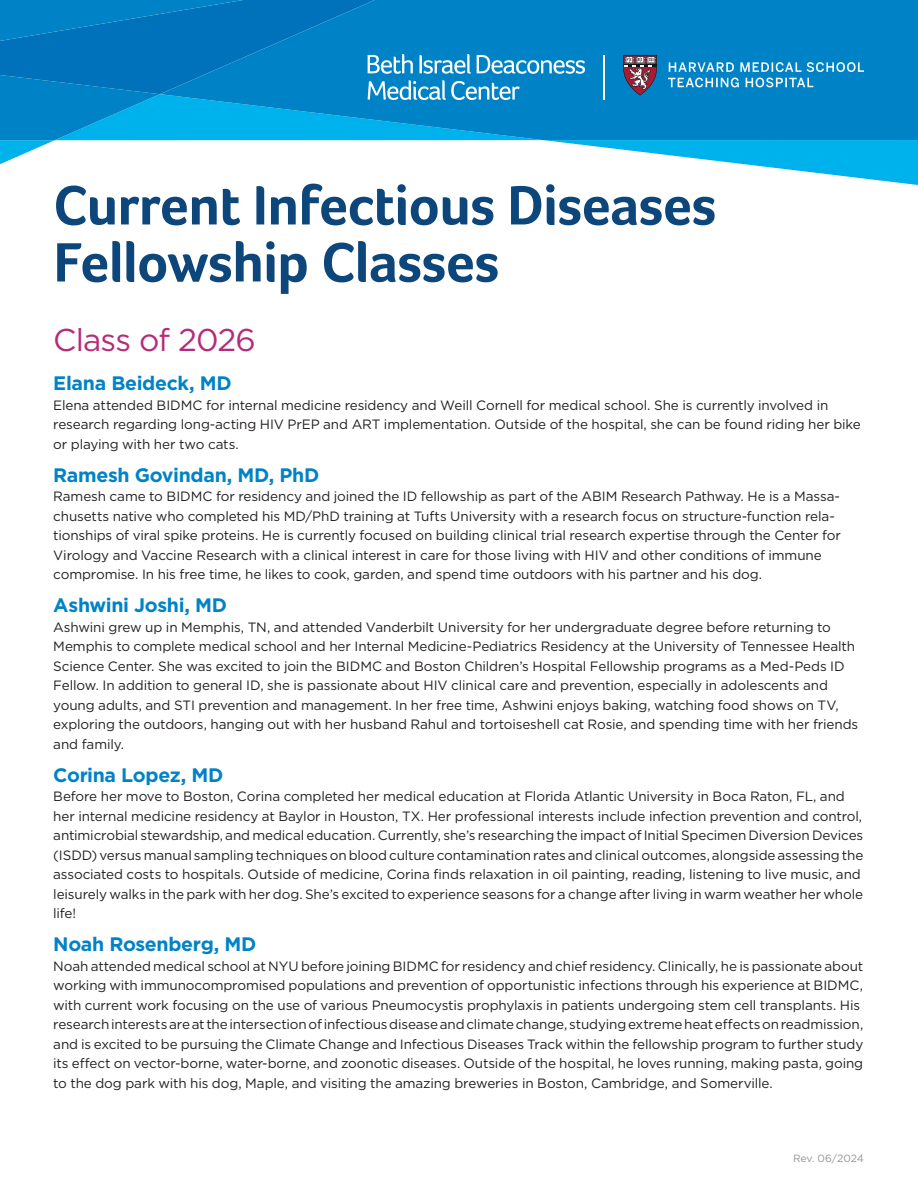
<style>
.page{position:relative;width:918px;height:1188px;background:#fff}
.page>*{position:absolute;margin:0;border:0;box-sizing:border-box;transform-origin:0 0}
.t1{font:700 57px/57px "Foco";letter-spacing:-.015em;color:#0d467b}
.year{font:31.5px "Gotham";letter-spacing:-.03em;color:#b62b78}
.name{font:700 19.5px "Gotham";letter-spacing:-.015em;color:#0083c6}
.bio{font:13.5px/19.5px "Gotham";letter-spacing:-.01em;color:#231f20}
.t2{font:10.5px "Gotham";letter-spacing:-.005em;color:#939598}
</style>
<div class="page">
<svg style="left:0;top:0;width:918px;height:185px"></svg>
<h1 class="t1" style="left:53px;top:176px;width:665px">Current Infectious Diseases<br>Fellowship Classes</h1>
<p class="year" style="left:53px;top:319px;width:204px">Class of 2026</p>
<p class="name" style="left:53px;top:371px;width:180px">Elana Beideck, MD</p>
<p class="bio" style="left:53px;top:395px;width:809px">Elena attended BIDMC for internal medicine residency and Weill Cornell for medical school. She is currently involved in research regarding long-acting HIV PrEP and ART implementation. Outside of the hospital, she can be found riding her bike or playing with her two cats.</p>
<p class="name" style="left:53px;top:462px;width:268px">Ramesh Govindan, MD, PhD</p>
<p class="bio" style="left:53px;top:487px;width:789px">Ramesh came to BIDMC for residency and joined the ID fellowship as part of the ABIM Research Pathway. He is a Massa&shy;chusetts native who completed his MD/PhD training at Tufts University with a research focus on structure-function rela&shy;tionships of viral spike proteins. He is currently focused on building clinical trial research expertise through the Center for Virology and Vaccine Research with a clinical interest in care for those living with HIV and other conditions of immune compromise. In his free time, he likes to cook, garden, and spend time outdoors with his partner and his dog.</p>
<p class="name" style="left:53px;top:593px;width:175px">Ashwini Joshi, MD</p>
<p class="bio" style="left:53px;top:617px;width:807px">Ashwini grew up in Memphis, TN, and attended Vanderbilt University for her undergraduate degree before returning to Memphis to complete medical school and her Internal Medicine-Pediatrics Residency at the University of Tennessee Health Science Center. She was excited to join the BIDMC and Boston Children’s Hospital Fellowship programs as a Med-Peds ID Fellow. In addition to general ID, she is passionate about HIV clinical care and prevention, especially in adolescents and young adults, and STI prevention and management. In her free time, Ashwini enjoys baking, watching food shows on TV, exploring the outdoors, hanging out with her husband Rahul and tortoiseshell cat Rosie, and spending time with her friends and family.</p>
<p class="name" style="left:53px;top:762px;width:172px">Corina Lopez, MD</p>
<p class="bio" style="left:53px;top:787px;width:812px">Before her move to Boston, Corina completed her medical education at Florida Atlantic University in Boca Raton, FL, and her internal medicine residency at Baylor in Houston, TX. Her professional interests include infection prevention and control, antimicrobial stewardship, and medical education. Currently, she’s researching the impact of Initial Specimen Diversion Devices (ISDD) versus manual sampling techniques on blood culture contamination rates and clinical outcomes, alongside assessing the associated costs to hospitals. Outside of medicine, Corina finds relaxation in oil painting, reading, listening to live music, and leisurely walks in the park with her dog. She’s excited to experience seasons for a change after living in warm weather her whole life!</p>
<p class="name" style="left:53px;top:932px;width:205px">Noah Rosenberg, MD</p>
<p class="bio" style="left:53px;top:956px;width:812px">Noah attended medical school at NYU before joining BIDMC for residency and chief residency. Clinically, he is passionate about working with immunocompromised populations and prevention of opportunistic infections through his experience at BIDMC, with current work focusing on the use of various Pneumocystis prophylaxis in patients undergoing stem cell transplants. His research interests are at the intersection of infectious disease and climate change, studying extreme heat effects on readmission, and is excited to be pursuing the Climate Change and Infectious Diseases Track within the fellowship program to further study its effect on vector-borne, water-borne, and zoonotic diseases. Outside of the hospital, he loves running, making pasta, going to the dog park with his dog, Maple, and visiting the amazing breweries in Boston, Cambridge, and Somerville.</p>
<p class="t2" style="left:793px;top:1152px;width:72px">Rev. 06/2024</p>
</div>
